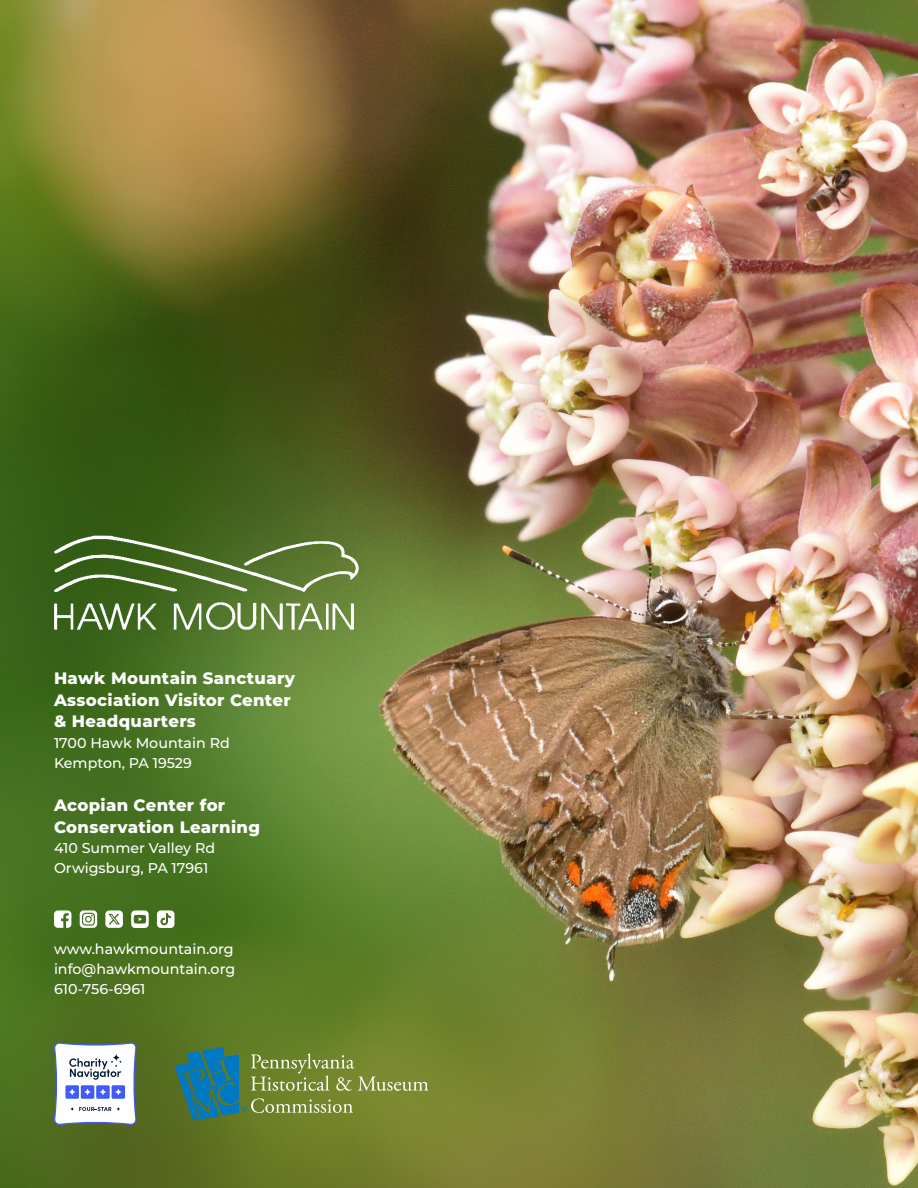
<style>
.page{position:relative;width:918px;height:1188px;background:#fff}
.page>*{position:absolute;margin:0;border:0;box-sizing:border-box;transform-origin:0 0}
.t1{font:800 16.5px/21.8px "Montserrat";letter-spacing:.02em;color:#fff}
.t2{font:500 14.25px "Montserrat";color:#fff}
.t3{font:7.5px "Arial";color:#0079c2}
</style>
<div class="page">
<img style="left:0;top:0;width:918px;height:1188px">
<svg style="left:54px;top:603px;width:103px;height:27px"></svg>
<svg style="left:174px;top:602px;width:180px;height:28px"></svg>
<svg style="left:54px;top:536px;width:305px;height:56px;background:#617f42"></svg>
<svg style="left:54px;top:910px;width:17px;height:18px"></svg>
<svg style="left:80px;top:910px;width:17px;height:18px"></svg>
<svg style="left:105px;top:910px;width:18px;height:18px"></svg>
<svg style="left:131px;top:910px;width:18px;height:18px"></svg>
<svg style="left:157px;top:910px;width:17px;height:18px"></svg>
<svg style="left:54px;top:1042px;width:83px;height:83px"></svg>
<svg style="left:174px;top:1047px;width:65px;height:74px;background:#227684"></svg>
<svg style="left:251px;top:1053px;width:177px;height:38px;background:#859648"></svg>
<svg style="left:251px;top:1098px;width:102px;height:15px;background:#8e9d55"></svg>
<p class="t1" style="left:54px;top:666px;width:243px">Hawk Mountain Sanctuary<br>Association Visitor Center</p>
<p class="t1" style="left:54px;top:710px;width:143px">&amp; Headquarters</p>
<p class="t2" style="left:54px;top:733px;width:177px">1700 Hawk Mountain Rd</p>
<p class="t2" style="left:54px;top:753px;width:139px">Kempton, PA 19529</p>
<p class="t1" style="left:54px;top:794px;width:173px">Acopian Center for</p>
<p class="t1" style="left:54px;top:815px;width:208px">Conservation Learning</p>
<p class="t2" style="left:54px;top:838px;width:163px">410 Summer Valley Rd</p>
<p class="t2" style="left:54px;top:858px;width:156px">Orwigsburg, PA 17961</p>
<p class="t2" style="left:54px;top:938px;width:181px">www.hawkmountain.org</p>
<p class="t2" style="left:54px;top:959px;width:183px">info@hawkmountain.org</p>
<p class="t2" style="left:54px;top:979px;width:93px">610-756-6961</p>
<p class="t3" style="left:241px;top:1104px;width:7px">®</p>
</div>
